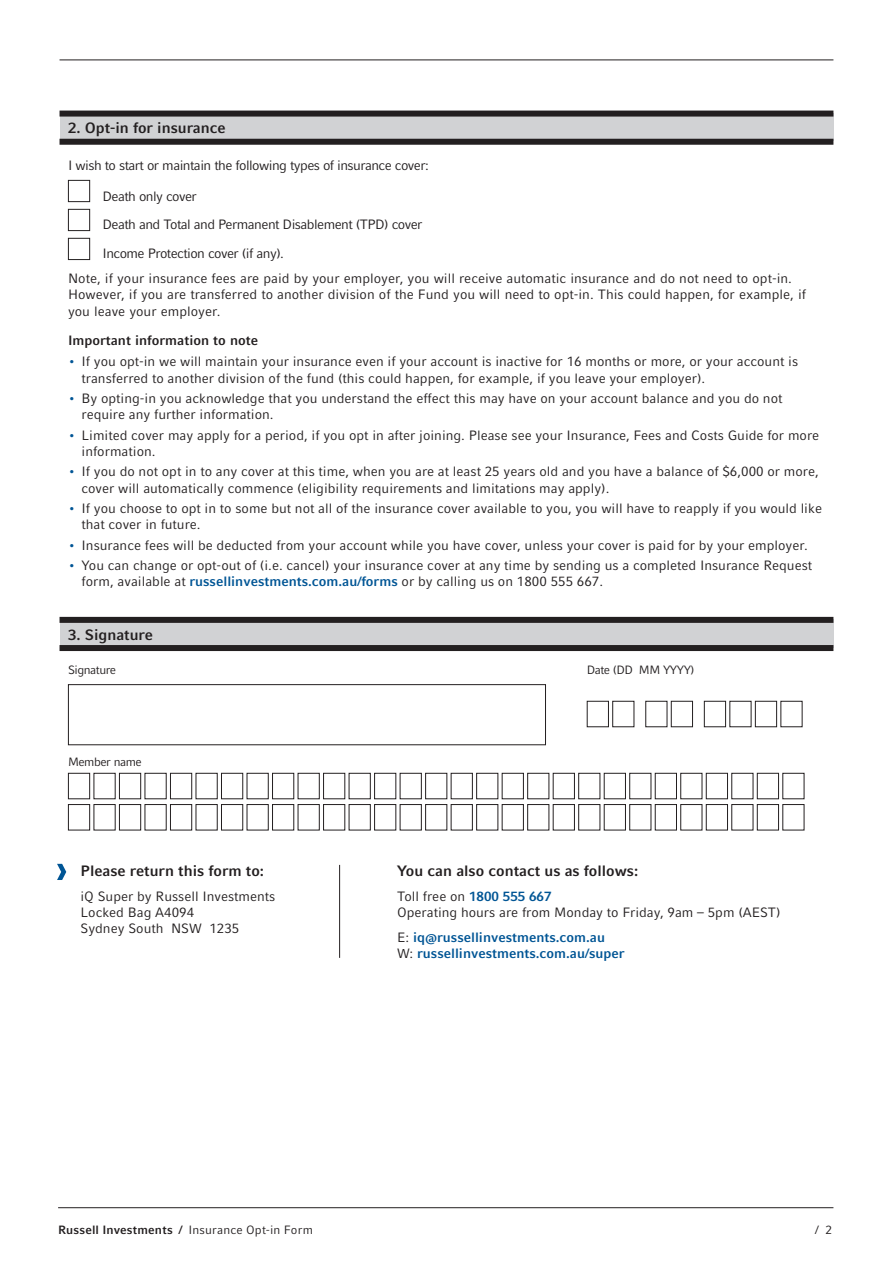
<style>
.page{position:relative;width:893px;height:1263px;background:#fff}
.page>*{position:absolute;margin:0;border:0;box-sizing:border-box;transform-origin:0 0}
.t1{font:700 15px "Compatil Fact LT Pro";color:#231f20}
.t2{font:13.5px/16.2px "Compatil Fact LT Pro";color:#231f20}
.t3{font:13.5px/29px "Compatil Fact LT Pro";letter-spacing:-.04em;color:#231f20}
.t4{font:700 13.5px/16.2px "Compatil Fact LT Pro";color:#005595}
.t5{font:700 13.5px "Compatil Fact LT Pro";color:#231f20}
.t6{font:700 12px "Compatil Fact LT Pro";letter-spacing:.015em;color:#231f20}
.t7{font:12px "Compatil Fact LT Pro";letter-spacing:-.04em;color:#231f20}
.s1{color:#005595}
.s2{font-weight:700;color:#005595}
.s3{font-weight:400;color:#231f20}
.s4{font-weight:400}
</style>
<div class="page">
<hr style="left:60px;top:60px;width:773px;height:1px;background:#231f20">
<hr style="left:58px;top:1207px;width:775px;height:1px;background:#231f20">
<div style="left:60px;top:114px;width:773px;height:28px;background:#d1d2d4"></div>
<div style="left:60px;top:111px;width:773px;height:6px;background:#231f20"></div>
<div style="left:60px;top:139px;width:773px;height:6px;background:#231f20"></div>
<div style="left:68px;top:180px;width:22px;height:22px;border:1px solid #231f20"></div>
<div style="left:68px;top:209px;width:22px;height:22px;border:1px solid #231f20"></div>
<div style="left:68px;top:238px;width:22px;height:22px;border:1px solid #231f20"></div>
<div style="left:60px;top:620px;width:773px;height:28px;background:#d1d2d4"></div>
<div style="left:60px;top:617px;width:773px;height:6px;background:#231f20"></div>
<div style="left:60px;top:645px;width:773px;height:6px;background:#231f20"></div>
<div style="left:68px;top:684px;width:478px;height:61px;border:1px solid #231f20"></div>
<div style="left:587px;top:701px;width:22px;height:26px;border:1px solid #231f20"></div>
<div style="left:612px;top:701px;width:22px;height:26px;border:1px solid #231f20"></div>
<div style="left:645px;top:701px;width:22px;height:26px;border:1px solid #231f20"></div>
<div style="left:671px;top:701px;width:22px;height:26px;border:1px solid #231f20"></div>
<div style="left:704px;top:701px;width:22px;height:26px;border:1px solid #231f20"></div>
<div style="left:755px;top:701px;width:22px;height:26px;border:1px solid #231f20"></div>
<div style="left:374px;top:773px;width:22px;height:26px;border:1px solid #231f20"></div>
<div style="left:527px;top:773px;width:22px;height:26px;border:1px solid #231f20"></div>
<div style="left:476px;top:773px;width:22px;height:26px;border:1px solid #231f20"></div>
<div style="left:323px;top:773px;width:22px;height:26px;border:1px solid #231f20"></div>
<div style="left:425px;top:773px;width:22px;height:26px;border:1px solid #231f20"></div>
<div style="left:578px;top:773px;width:22px;height:26px;border:1px solid #231f20"></div>
<div style="left:400px;top:773px;width:22px;height:26px;border:1px solid #231f20"></div>
<div style="left:553px;top:773px;width:22px;height:26px;border:1px solid #231f20"></div>
<div style="left:502px;top:773px;width:22px;height:26px;border:1px solid #231f20"></div>
<div style="left:349px;top:773px;width:22px;height:26px;border:1px solid #231f20"></div>
<div style="left:451px;top:773px;width:22px;height:26px;border:1px solid #231f20"></div>
<div style="left:221px;top:773px;width:22px;height:26px;border:1px solid #231f20"></div>
<div style="left:272px;top:773px;width:22px;height:26px;border:1px solid #231f20"></div>
<div style="left:247px;top:773px;width:22px;height:26px;border:1px solid #231f20"></div>
<div style="left:170px;top:773px;width:22px;height:26px;border:1px solid #231f20"></div>
<div style="left:196px;top:773px;width:22px;height:26px;border:1px solid #231f20"></div>
<div style="left:68px;top:773px;width:22px;height:26px;border:1px solid #231f20"></div>
<div style="left:119px;top:773px;width:22px;height:26px;border:1px solid #231f20"></div>
<div style="left:298px;top:773px;width:22px;height:26px;border:1px solid #231f20"></div>
<div style="left:604px;top:773px;width:22px;height:26px;border:1px solid #231f20"></div>
<div style="left:706px;top:773px;width:22px;height:26px;border:1px solid #231f20"></div>
<div style="left:629px;top:773px;width:22px;height:26px;border:1px solid #231f20"></div>
<div style="left:757px;top:773px;width:22px;height:26px;border:1px solid #231f20"></div>
<div style="left:680px;top:773px;width:22px;height:26px;border:1px solid #231f20"></div>
<div style="left:655px;top:773px;width:22px;height:26px;border:1px solid #231f20"></div>
<div style="left:374px;top:804px;width:22px;height:26px;border:1px solid #231f20"></div>
<div style="left:527px;top:804px;width:22px;height:26px;border:1px solid #231f20"></div>
<div style="left:476px;top:804px;width:22px;height:26px;border:1px solid #231f20"></div>
<div style="left:323px;top:804px;width:22px;height:26px;border:1px solid #231f20"></div>
<div style="left:425px;top:804px;width:22px;height:26px;border:1px solid #231f20"></div>
<div style="left:578px;top:804px;width:22px;height:26px;border:1px solid #231f20"></div>
<div style="left:400px;top:804px;width:22px;height:26px;border:1px solid #231f20"></div>
<div style="left:553px;top:804px;width:22px;height:26px;border:1px solid #231f20"></div>
<div style="left:502px;top:804px;width:22px;height:26px;border:1px solid #231f20"></div>
<div style="left:349px;top:804px;width:22px;height:26px;border:1px solid #231f20"></div>
<div style="left:451px;top:804px;width:22px;height:26px;border:1px solid #231f20"></div>
<div style="left:221px;top:804px;width:22px;height:26px;border:1px solid #231f20"></div>
<div style="left:272px;top:804px;width:22px;height:26px;border:1px solid #231f20"></div>
<div style="left:247px;top:804px;width:22px;height:26px;border:1px solid #231f20"></div>
<div style="left:170px;top:804px;width:22px;height:26px;border:1px solid #231f20"></div>
<div style="left:196px;top:804px;width:22px;height:26px;border:1px solid #231f20"></div>
<div style="left:68px;top:804px;width:22px;height:26px;border:1px solid #231f20"></div>
<div style="left:119px;top:804px;width:22px;height:26px;border:1px solid #231f20"></div>
<div style="left:298px;top:804px;width:22px;height:26px;border:1px solid #231f20"></div>
<div style="left:604px;top:804px;width:22px;height:26px;border:1px solid #231f20"></div>
<div style="left:706px;top:804px;width:22px;height:26px;border:1px solid #231f20"></div>
<div style="left:629px;top:804px;width:22px;height:26px;border:1px solid #231f20"></div>
<div style="left:757px;top:804px;width:22px;height:26px;border:1px solid #231f20"></div>
<div style="left:680px;top:804px;width:22px;height:26px;border:1px solid #231f20"></div>
<div style="left:655px;top:804px;width:22px;height:26px;border:1px solid #231f20"></div>
<hr style="left:339px;top:865px;width:1px;height:93px;background:#231f20">
<svg style="left:57px;top:864px;width:9px;height:16px"></svg>
<p class="t1" style="left:68px;top:119px;width:159px">2. Opt-in for insurance</p>
<p class="t3" style="left:68px;top:151px;width:362px">I wish to start or maintain the following types of insurance cover:</p>
<p class="t3" style="left:102px;top:181px;width:322px">Death only cover<br>Death and Total and Permanent Disablement (TPD) cover<br>Income Protection cover (if any).</p>
<p class="t2" style="left:68px;top:270px;width:740px">Note, if your insurance fees are paid by your employer, you will receive automatic insurance and do not need to opt-in.<br>However, if you are transferred to another division of the Fund you will need to opt-in. This could happen, for example, if you leave your employer.</p>
<p class="t5" style="left:68px;top:332px;width:192px">Important information to note</p>
<p class="t2" style="left:82px;top:354px;width:718px;text-indent:-14px"><span class="s1">•</span> If you opt-in we will maintain your insurance even if your account is inactive for 16 months or more, or your account is transferred to another division of the fund (this could happen, for example, if you leave your employer).</p>
<p class="t2" style="left:82px;top:390px;width:702px;text-indent:-14px"><span class="s1">•</span> By opting-in you acknowledge that you understand the effect this may have on your account balance and you do not require any further information.</p>
<p class="t2" style="left:82px;top:427px;width:739px;text-indent:-14px"><span class="s1">•</span> Limited cover may apply for a period, if you opt in after joining. Please see your Insurance, Fees and Costs Guide for more information.</p>
<p class="t2" style="left:82px;top:464px;width:739px;text-indent:-14px"><span class="s1">•</span> If you do not opt in to any cover at this time, when you are at least 25 years old and you have a balance of $6,000 or more, cover will automatically commence (eligibility requirements and limitations may apply).</p>
<p class="t2" style="left:82px;top:500px;width:742px;text-indent:-14px"><span class="s1">•</span> If you choose to opt in to some but not all of the insurance cover available to you, you will have to reapply if you would like that cover in future.</p>
<p class="t2" style="left:68px;top:537px;width:741px"><span class="s1">•</span> Insurance fees will be deducted from your account while you have cover, unless your cover is paid for by your employer.</p>
<p class="t2" style="left:82px;top:557px;width:732px;text-indent:-14px"><span class="s1">•</span> You can change or opt-out of (i.e. cancel) your insurance cover at any time by sending us a completed Insurance Request form, available at <span class="s2">russellinvestments.com.au/forms</span> or by calling us on 1800 555 667.</p>
<p class="t1" style="left:68px;top:625px;width:86px">3. Signature</p>
<p class="t7" style="left:68px;top:663px;width:50px">Signature</p>
<p class="t7" style="left:587px;top:663px;width:109px">Date (DD MM YYYY)</p>
<p class="t7" style="left:68px;top:755px;width:75px">Member name</p>
<p class="t1" style="left:80px;top:862px;width:185px">Please return this form to:</p>
<p class="t2" style="left:81px;top:888px;width:196px">iQ Super by Russell Investments<br>Locked Bag A4094<br>Sydney South NSW 1235</p>
<p class="t1" style="left:397px;top:862px;width:243px">You can also contact us as follows:</p>
<p class="t2" style="left:397px;top:888px;width:385px">Toll free on <span class="s2">1800 555 667<br></span>Operating hours are from Monday to Friday, 9am – 5pm (AEST)</p>
<p class="t4" style="left:397px;top:929px;width:229px"><span class="s3">E:</span> iq@russellinvestments.com.au<br><span class="s3">W:</span> russellinvestments.com.au/super</p>
<p class="t6" style="left:58px;top:1222px;width:256px">Russell Investments / <span class="s4">Insurance Opt-in Form</span></p>
<p class="t7" style="left:815px;top:1222px;width:19px">/ 2</p>
</div>
